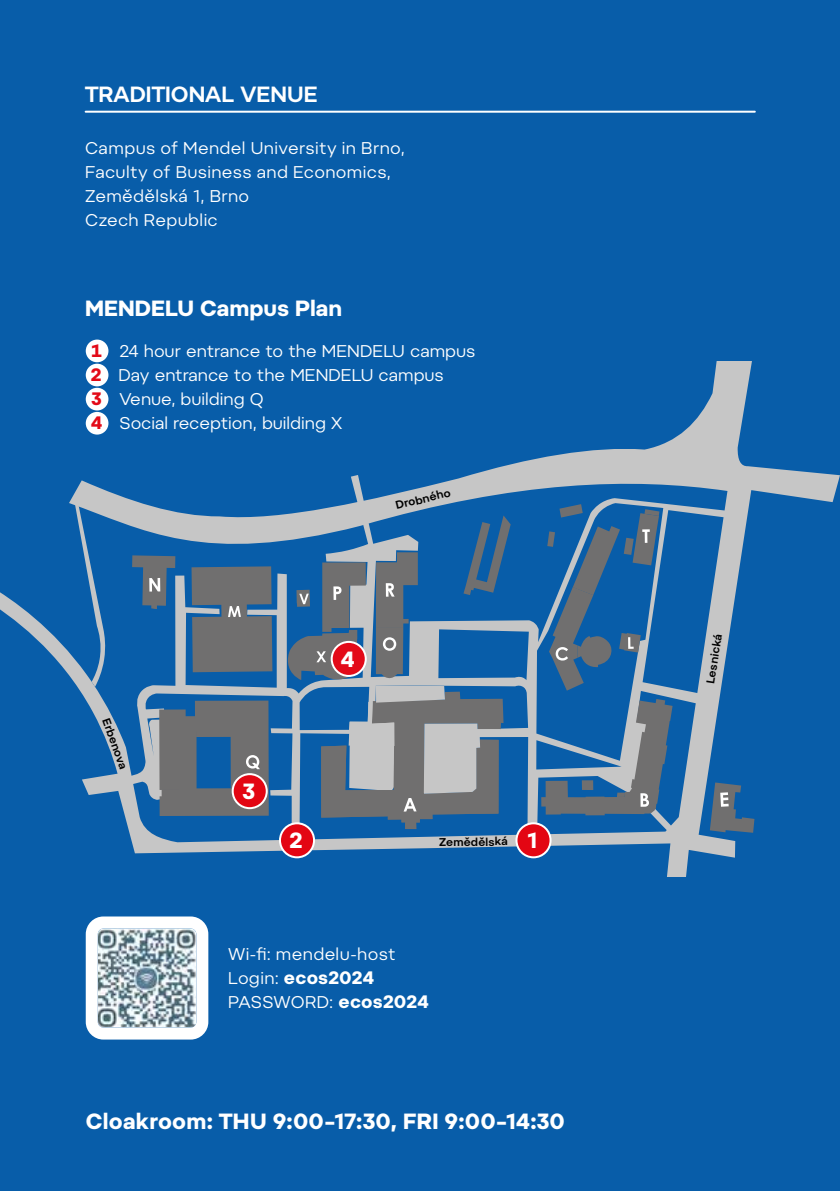
<style>
.page{position:relative;width:840px;height:1191px;background:#fff}
.page>*{position:absolute;margin:0;border:0;box-sizing:border-box;transform-origin:0 0}
.t1{font:700 22px "Pepi";color:#fff}
.t2{font:600 22px "Pepi";color:#fff}
.t3{font:700 18px "Pepi";letter-spacing:.01em;color:#fff}
.t4{font:17px/24px "Pepi";color:#fff}
.t5{font:17px/24px "Pepi";letter-spacing:.02em;color:#fff}
.t6{font:600 11.2px "Pepi";letter-spacing:.005em;color:#000}
.s1{font-weight:700;font-size:18px;color:#e30a18}
.s2{font-weight:400;font-size:17px}
.s3{font-weight:700;font-size:18px}
</style>
<div class="page">
<div style="left:0;top:0;width:839px;height:1191px;background:#085da9"></div>
<div style="left:86px;top:339px;width:22px;height:23px;background:#fff;border-radius:50%"></div>
<svg style="left:0;top:361px;width:839px;height:515px"></svg>
<svg style="left:285px;top:515px;width:225px;height:314px"></svg>
<hr style="left:86px;top:111px;width:668px;height:2px;background:#fff">
<div style="left:516px;top:823px;width:34px;height:34px;background:#e30613;border-radius:50%"></div>
<div style="left:515px;top:822px;width:36px;height:36px;border:2px solid #fff;border-radius:50%"></div>
<div style="left:280px;top:823px;width:34px;height:34px;background:#e30613;border-radius:50%"></div>
<div style="left:279px;top:822px;width:36px;height:36px;border:2px solid #fff;border-radius:50%"></div>
<div style="left:232px;top:774px;width:34px;height:34px;background:#e30613;border-radius:50%"></div>
<div style="left:231px;top:773px;width:36px;height:36px;border:2px solid #fff;border-radius:50%"></div>
<div style="left:331px;top:642px;width:34px;height:34px;background:#e30a18;border-radius:50%"></div>
<div style="left:330px;top:641px;width:36px;height:36px;border:2px solid #fff;border-radius:50%"></div>
<img style="left:99px;top:929px;width:96px;height:97px">
<div style="left:86px;top:916px;width:122px;height:123px;border:12px solid #fff;border-radius:12px"></div>
<p class="t2" style="left:85px;top:81px;width:234px">TRADITIONAL VENUE</p>
<p class="t5" style="left:85px;top:136px;width:321px">Campus of Mendel University in Brno,<br>Faculty of Business and Economics,<br>Zemědělská 1, Brno<br>Czech Republic</p>
<p class="t1" style="left:85px;top:295px;width:258px">MENDELU Campus Plan</p>
<p class="t4" style="left:91px;top:339px;width:386px"><span class="s1">1</span> 24 hour entrance to the MENDELU campus<br><span class="s1">2</span> Day entrance to the MENDELU campus<br><span class="s1">3</span> Venue, building Q<br><span class="s1">4</span> Social reception, building X</p>
<p class="t6" style="left:112px;top:716px;width:55px;rotate:70deg">Erbenova</p>
<p class="t6" style="left:394px;top:499px;width:58px;rotate:-14deg">Drobného</p>
<p class="t1" style="left:340px;top:646px;width:15px">4</p>
<p class="t1" style="left:242px;top:778px;width:14px">3</p>
<p class="t1" style="left:289px;top:827px;width:15px">2</p>
<p class="t1" style="left:527px;top:827px;width:12px">1</p>
<p class="t6" style="left:439px;top:835px;width:70px">Zemědělská</p>
<p class="t5" style="left:228px;top:942px;width:169px">Wi‑fi: mendelu‑host</p>
<p class="t3" style="left:228px;top:967px;width:147px"><span class="s2">Login:</span> ecos2024</p>
<p class="t4" style="left:228px;top:990px;width:202px">PASSWORD: <span class="s3">ecos2024</span></p>
<p class="t1" style="left:86px;top:1107px;width:480px">Cloakroom: THU 9:00–17:30, FRI 9:00–14:30</p>
<p class="t6" style="left:703px;top:682px;width:52px;rotate:-81deg">Lesnická</p>
</div>
